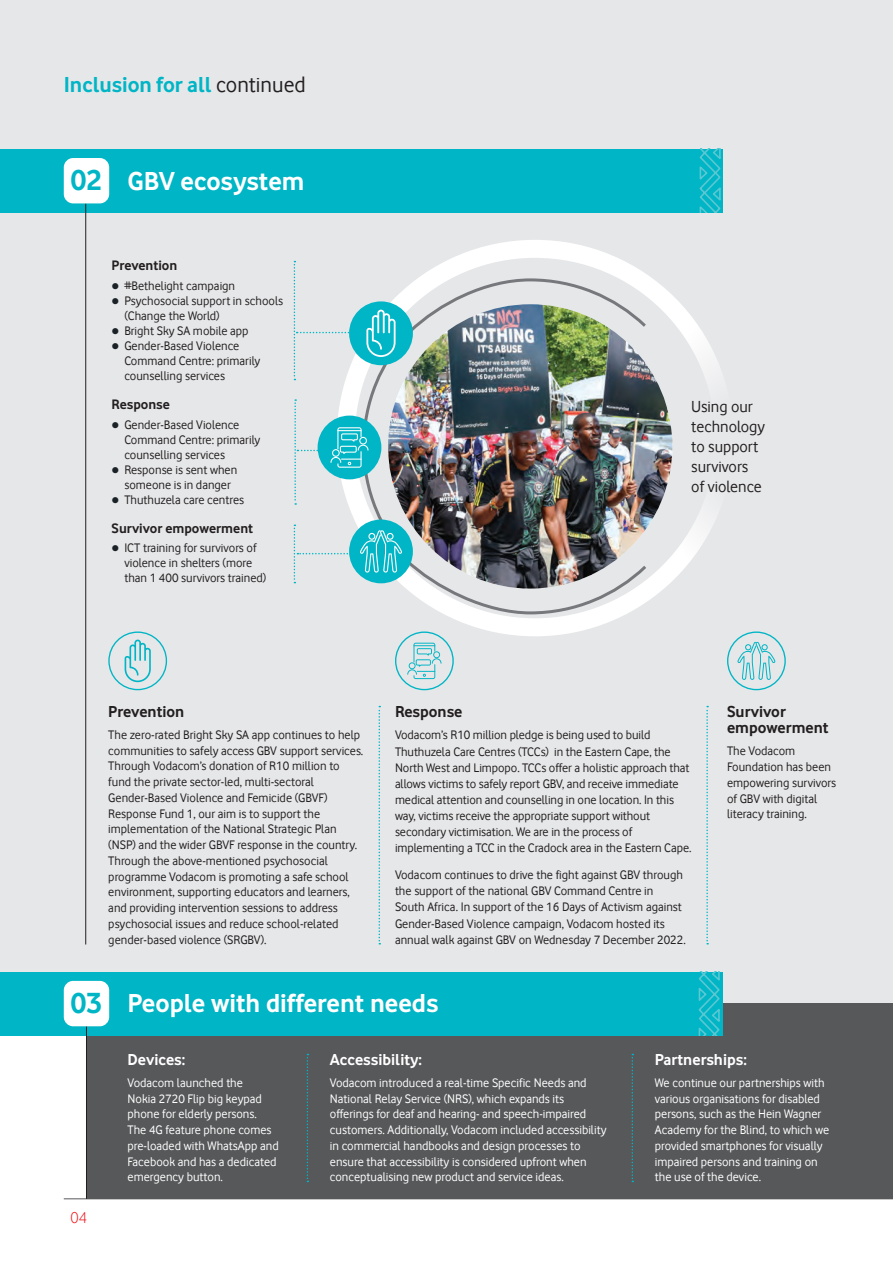
<style>
.page{position:relative;width:893px;height:1263px;background:#fff}
.page>*{position:absolute;margin:0;border:0;box-sizing:border-box;transform-origin:0 0}
.t1{font:700 30.15px "Vodafone Rg";color:#00b5c5}
.t2{font:700 27px "Vodafone Rg";color:#fff}
.t3{font:700 22.5px "Vodafone Rg";color:#00b5c5}
.t4{font:16.5px/19.8px "Vodafone Rg";color:#231f20}
.t5{font:700 16.5px/16.5px "Vodafone Rg";color:#231f20}
.t6{font:700 16.5px "Vodafone Rg";color:#fff}
.t7{font:16.5px "Vodafone Lt";color:#ee1d23}
.t8{font:700 14.25px "Vodafone Rg";color:#231f20}
.t9{font:12.75px/15.8px "Vodafone Rg";color:#231f20}
.t10{font:12.75px/15.8px "Vodafone Rg";color:#fff}
.s1{font-weight:400;color:#231f20}
</style>
<div class="page">
<hr style="left:64px;top:1198px;width:829px;height:1px;background:#57585a">
<div style="left:0;top:0;width:893px;height:1026px;background:#e6e7e9"></div>
<div style="left:86px;top:1003px;width:807px;height:196px;background:#57585a"></div>
<div style="left:0;top:149px;width:723px;height:64px;background:#00b5c5"></div>
<svg style="left:699px;top:149px;width:22px;height:64px"></svg>
<div style="left:0;top:972px;width:723px;height:63px;background:#00b5c5"></div>
<svg style="left:698px;top:972px;width:22px;height:63px"></svg>
<hr style="left:85px;top:203px;width:1px;height:741px;background:#221e20">
<hr style="left:86px;top:1026px;width:1px;height:173px;background:#221e20">
<div style="left:64px;top:158px;width:45px;height:45px;background:#fff;border-radius:9px"></div>
<div style="left:64px;top:981px;width:45px;height:45px;background:#fff;border-radius:9px"></div>
<svg style="left:379px;top:706px;width:1px;height:238px"></svg>
<svg style="left:706px;top:706px;width:2px;height:238px"></svg>
<div style="left:727px;top:631px;width:59px;height:59px;border:1px solid #00b5c5;border-radius:50%"></div>
<svg style="left:737px;top:642px;width:38px;height:38px"></svg>
<div style="left:108px;top:631px;width:59px;height:59px;border:1px solid #00b5c5;border-radius:50%"></div>
<svg style="left:125px;top:640px;width:26px;height:42px"></svg>
<div style="left:395px;top:631px;width:59px;height:59px;border:1px solid #00b5c5;border-radius:50%"></div>
<svg style="left:407px;top:643px;width:34px;height:36px"></svg>
<svg style="left:307px;top:1054px;width:1px;height:128px"></svg>
<svg style="left:632px;top:1054px;width:1px;height:128px"></svg>
<div style="left:337px;top:240px;width:396px;height:396px;border:18px solid #fff;border-radius:50%"></div>
<div style="left:650px;top:312px;width:162px;height:269px;background:#e6e7e9"></div>
<img style="left:388px;top:304px;width:284px;height:285px;border-radius:142px">
<img style="left:294px;top:261px;width:355px;height:355px">
<h3 class="t3" style="left:64px;top:71px;width:243px">Inclusion for all <span class="s1">continued</span></h3>
<h1 class="t1" style="left:71px;top:163px;width:32px">02</h1>
<h2 class="t2" style="left:128px;top:165px;width:178px">GBV ecosystem</h2>
<p class="t8" style="left:112px;top:257px;width:67px">Prevention</p>
<p class="t9" style="left:124px;top:278px;width:160px;line-height:15px">#Bethelight campaign<br>Psychosocial support in schools (Change the World)<br>Bright Sky SA mobile app<br>Gender-Based Violence<br>Command Centre: primarily counselling services</p>
<p class="t8" style="left:112px;top:396px;width:60px">Response</p>
<p class="t9" style="left:124px;top:417px;width:137px;line-height:15px">Gender-Based Violence<br>Command Centre: primarily counselling services<br>Response is sent when someone is in danger<br>Thuthuzela care centres</p>
<p class="t8" style="left:112px;top:520px;width:143px">Survivor empowerment</p>
<p class="t9" style="left:124px;top:540px;width:144px;line-height:15px">ICT training for survivors of violence in shelters (more than 1 400 survivors trained)</p>
<p class="t4" style="left:691px;top:397px;width:75px">Using our technology to support survivors of violence</p>
<p class="t5" style="left:108px;top:703px;width:78px">Prevention</p>
<p class="t9" style="left:108px;top:727px;width:257px">The zero-rated Bright Sky SA app continues to help communities to safely access GBV support services.<br>Through Vodacom’s donation of R10 million to fund the private sector-led, multi-sectoral Gender-Based Violence and Femicide (GBVF)<br>Response Fund 1, our aim is to support the implementation of the National Strategic Plan (NSP) and the wider GBVF response in the country.<br>Through the above-mentioned psychosocial programme Vodacom is promoting a safe school environment, supporting educators and learners, and providing intervention sessions to address psychosocial issues and reduce school-related gender-based violence (SRGBV).</p>
<p class="t5" style="left:395px;top:703px;width:69px">Response</p>
<p class="t9" style="left:395px;top:727px;width:298px;line-height:16.2px">Vodacom’s R10 million pledge is being used to build Thuthuzela Care Centres (TCCs) in the Eastern Cape, the North West and Limpopo. TCCs offer a holistic approach that allows victims to safely report GBV, and receive immediate medical attention and counselling in one location. In this way, victims receive the appropriate support without secondary victimisation. We are in the process of implementing a TCC in the Cradock area in the Eastern Cape.</p>
<p class="t9" style="left:395px;top:867px;width:292px;line-height:16.2px">Vodacom continues to drive the fight against GBV through the support of the national GBV Command Centre in South Africa. In support of the 16 Days of Activism against Gender-Based Violence campaign, Vodacom hosted its annual walk against GBV on Wednesday 7 December 2022.</p>
<p class="t5" style="left:727px;top:703px;width:103px">Survivor empowerment</p>
<p class="t9" style="left:727px;top:743px;width:111px">The Vodacom<br>Foundation has been empowering survivors of GBV with digital literacy training.</p>
<h1 class="t1" style="left:71px;top:986px;width:32px">03</h1>
<p class="t7" style="left:70px;top:1208px;width:18px">04</p>
<h2 class="t2" style="left:128px;top:988px;width:313px">People with different needs</h2>
<p class="t6" style="left:128px;top:1050px;width:59px">Devices:</p>
<p class="t10" style="left:128px;top:1075px;width:153px">Vodacom launched the<br>Nokia 2720 Flip big keypad phone for elderly persons.<br>The 4G feature phone comes pre-loaded with WhatsApp and<br>Facebook and has a dedicated emergency button.</p>
<p class="t6" style="left:330px;top:1050px;width:94px">Accessibility:</p>
<p class="t10" style="left:330px;top:1075px;width:278px">Vodacom introduced a real-time Specific Needs and National Relay Service (NRS), which expands its offerings for deaf and hearing- and speech-impaired customers. Additionally, Vodacom included accessibility in commercial handbooks and design processes to ensure that accessibility is considered upfront when conceptualising new product and service ideas.</p>
<p class="t6" style="left:655px;top:1050px;width:94px">Partnerships:</p>
<p class="t10" style="left:655px;top:1075px;width:176px">We continue our partnerships with various organisations for disabled persons, such as the Hein Wagner<br>Academy for the Blind, to which we provided smartphones for visually impaired persons and training on the use of the device.</p>
</div>
